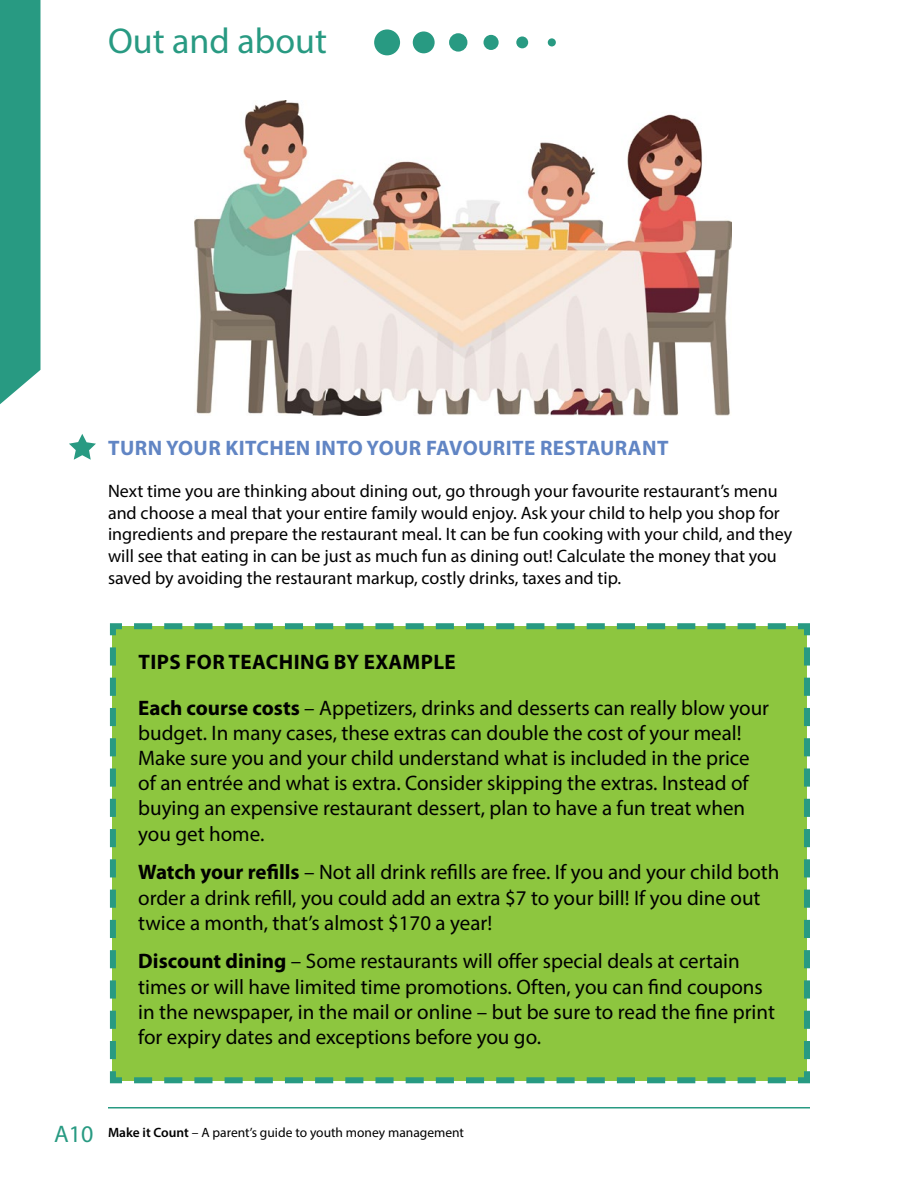
<style>
.page{position:relative;width:918px;height:1188px;background:#fff}
.page>*{position:absolute;margin:0;border:0;box-sizing:border-box;transform-origin:0 0}
.t1{font:36px "Myriad Pro";color:#289a82}
.t2{font:21px/25.2px "Myriad Pro";color:#000}
.t3{font:700 21px "Myriad Pro";letter-spacing:.02em;color:#6185c4}
.t4{font:18px/21.6px "Myriad Pro";color:#000}
.t5{font:13.5px "Myriad Pro";color:#000}
.s1{font-weight:700}
.s2{font-size:24px;color:#289a82}
.s3{font-weight:600}
</style>
<div class="page">
<div style="left:0;top:0;width:40px;height:404px;background:#289a82"></div>
<hr style="left:108px;top:1107px;width:702px;height:1px;background:#289a82">
<div style="left:374px;top:29px;width:26px;height:26px;background:#289a82;border-radius:50%"></div>
<div style="left:413px;top:31px;width:22px;height:22px;background:#289a82;border-radius:50%"></div>
<div style="left:449px;top:33px;width:18px;height:19px;background:#289a82;border-radius:50%"></div>
<div style="left:484px;top:35px;width:15px;height:15px;background:#289a82;border-radius:50%"></div>
<div style="left:516px;top:36px;width:12px;height:12px;background:#289a82;border-radius:50%"></div>
<div style="left:548px;top:38px;width:8px;height:8px;background:#289a82;border-radius:50%"></div>
<div style="left:109px;top:623px;width:701px;height:461px;background:#8dc63f"></div>
<svg style="left:69px;top:434px;width:27px;height:26px"></svg>
<img style="left:195px;top:100px;width:537px;height:316px">
<h1 class="t1" style="left:108px;top:19px;width:220px">Out and about</h1>
<p class="t3" style="left:108px;top:435px;width:562px">TURN YOUR KITCHEN INTO YOUR FAVOURITE RESTAURANT</p>
<p class="t4" style="left:108px;top:480px;width:686px">Next time you are thinking about dining out, go through your favourite restaurant’s menu and choose a meal that your entire family would enjoy. Ask your child to help you shop for ingredients and prepare the restaurant meal. It can be fun cooking with your child, and they will see that eating in can be just as much fun as dining out! Calculate the money that you saved by avoiding the restaurant markup, costly drinks, taxes and tip.</p>
<p class="t2" style="left:138px;top:639px;width:632px;line-height:45.5px"><span class="s1">TIPS FOR TEACHING BY EXAMPLE<br>Each course costs</span> – Appetizers, drinks and desserts can really blow your</p>
<p class="t2" style="left:138px;top:720px;width:613px">budget. In many cases, these extras can double the cost of your meal!<br>Make sure you and your child understand what is included in the price of an entrée and what is extra. Consider skipping the extras. Instead of buying an expensive restaurant dessert, plan to have a fun treat when you get home.</p>
<p class="t2" style="left:138px;top:859px;width:643px"><span class="s1">Watch your refills</span> – Not all drink refills are free. If you and your child both order a drink refill, you could add an extra $7 to your bill! If you dine out twice a month, that’s almost $170 a year!</p>
<p class="t2" style="left:138px;top:948px;width:638px"><span class="s1">Discount dining</span> – Some restaurants will offer special deals at certain times or will have limited time promotions. Often, you can find coupons in the newspaper, in the mail or online – but be sure to read the fine print for expiry dates and exceptions before you go.</p>
<p class="t5" style="left:54px;top:1125px;width:412px"><span class="s2">A10</span> <span class="s3">Make it Count</span> – A parent’s guide to youth money management</p>
</div>
